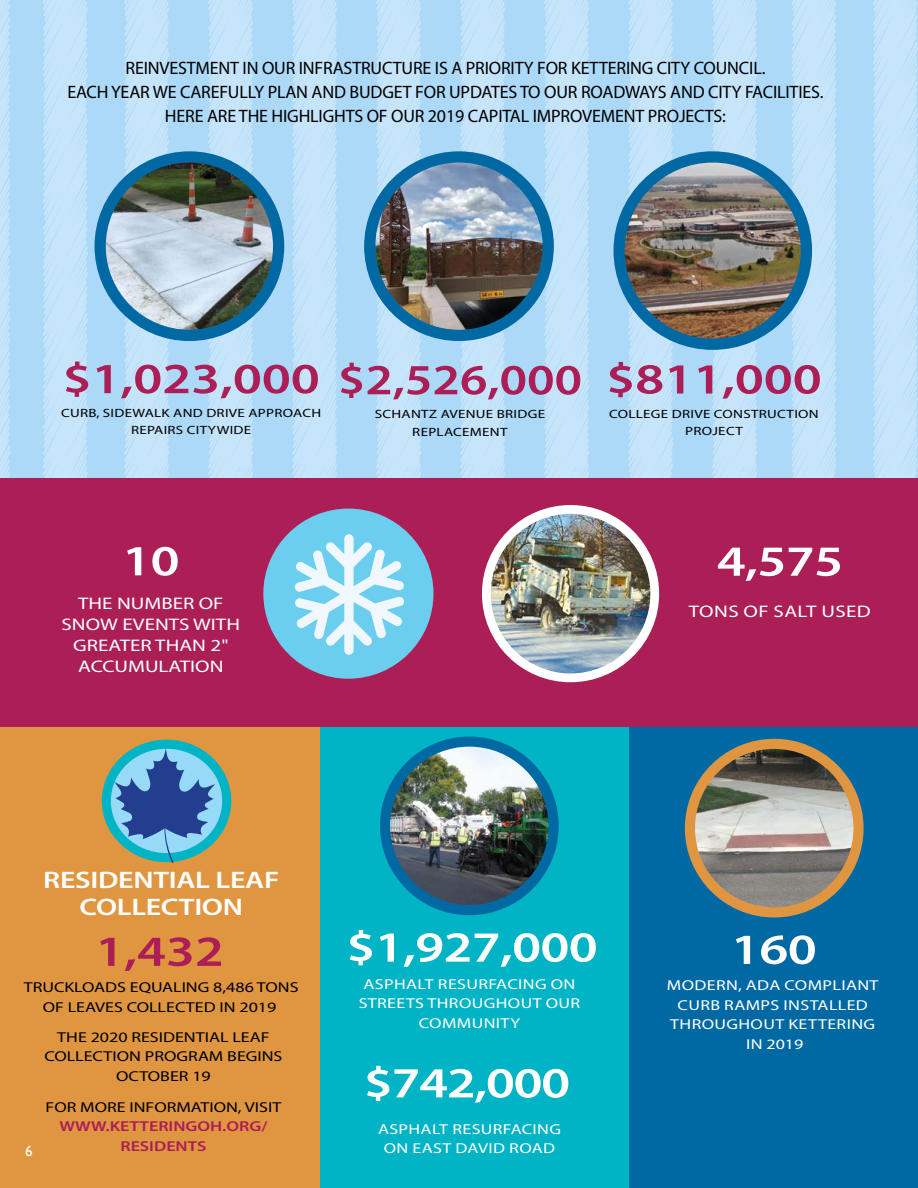
<style>
.page{position:relative;width:918px;height:1188px;background:#fff}
.page>*{position:absolute;margin:0;border:0;box-sizing:border-box;transform-origin:0 0}
.t1{font:600 43.2px "Myriad Pro";color:#ab1e56;scale:1.25 1}
.t2{font:600 43.2px "Myriad Pro";letter-spacing:-.01em;color:#fff;scale:1.25 1}
.t3{font:600 24px/27px "Myriad Pro";letter-spacing:-.01em;color:#fff;text-align:center;scale:1.25 1}
.t4{font:18px/24px "Myriad Pro";letter-spacing:-.01em;color:#000;text-align:center}
.t5{font:16.8px/21px "Myriad Pro";color:#fff;text-align:center;scale:1.25 1}
.t6{font:16.8px "Myriad Pro";letter-spacing:.02em;color:#fff;scale:1.25 1}
.t7{font:15px "Gill Sans";color:#fff}
.t8{font:14.4px/19.5px "Myriad Pro";letter-spacing:.02em;color:#fff;text-align:center;scale:1.25 1}
.t9{font:14.4px/19.5px "Myriad Pro";color:#000;text-align:center;scale:1.25 1}
.t10{font:600 14.4px/19.5px "Myriad Pro";color:#ab1e56;text-align:center;scale:1.25 1}
.t11{font:12px/17.2px "Myriad Pro";letter-spacing:.02em;color:#000;text-align:center;scale:1.25 1}
</style>
<div class="page">
<div style="left:320px;top:726px;width:310px;height:462px;background:#00b3c5"></div>
<div style="left:630px;top:726px;width:288px;height:462px;background:#0069a4"></div>
<div style="left:0;top:0;width:918px;height:483px;background:#acd9f7"></div>
<svg style="left:712px;top:0;width:46px;height:478px"></svg>
<svg style="left:628px;top:0;width:46px;height:478px"></svg>
<svg style="left:544px;top:0;width:45px;height:478px"></svg>
<svg style="left:460px;top:0;width:45px;height:478px"></svg>
<svg style="left:376px;top:0;width:45px;height:478px"></svg>
<svg style="left:292px;top:0;width:45px;height:478px"></svg>
<svg style="left:791px;top:0;width:46px;height:478px"></svg>
<svg style="left:43px;top:0;width:45px;height:478px"></svg>
<svg style="left:0;top:0;width:11px;height:478px"></svg>
<svg style="left:873px;top:0;width:45px;height:478px"></svg>
<div style="left:0;top:724px;width:320px;height:464px;background:#e09641"></div>
<img style="left:374px;top:161px;width:174px;height:174px">
<div style="left:364px;top:151px;width:190px;height:190px;border:11px solid #0069a4;border-radius:50%"></div>
<svg style="left:100px;top:0;width:179px;height:478px"></svg>
<div style="left:95px;top:151px;width:189px;height:190px;border:11px solid #0069a4;border-radius:50%"></div>
<div style="left:0;top:478px;width:918px;height:248px;background:#ab1e56"></div>
<svg style="left:106px;top:744px;width:121px;height:114px"></svg>
<div style="left:102px;top:740px;width:129px;height:122px;border:9px solid #00b3c5;border-radius:50%"></div>
<svg style="left:114px;top:748px;width:101px;height:115px"></svg>
<div style="left:263px;top:509px;width:170px;height:170px;background:#6cceee;border-radius:50%"></div>
<svg style="left:294px;top:534px;width:110px;height:121px"></svg>
<img style="left:486px;top:509px;width:169px;height:169px;border-radius:84px">
<div style="left:482px;top:505px;width:177px;height:177px;border:9px solid #fff;border-radius:50%"></div>
<img style="left:619px;top:157px;width:187px;height:187px;border-radius:94px">
<div style="left:614px;top:151px;width:198px;height:199px;border:11px solid #0069a4;border-radius:50%"></div>
<img style="left:385px;top:747px;width:169px;height:163px">
<div style="left:380px;top:736px;width:179px;height:179px;border:10px solid #0069a4;border-radius:50%"></div>
<img style="left:690px;top:744px;width:169px;height:168px;border-radius:84px">
<div style="left:685px;top:739px;width:179px;height:179px;border:10px solid #e09641;border-radius:50%"></div>
<p class="t4" style="left:67px;top:56px;width:758px">REINVESTMENT IN OUR INFRASTRUCTURE IS A PRIORITY FOR KETTERING CITY COUNCIL.<br>EACH YEAR WE CAREFULLY PLAN AND BUDGET FOR UPDATES TO OUR ROADWAYS AND CITY FACILITIES.<br>HERE ARE THE HIGHLIGHTS OF OUR 2019 CAPITAL IMPROVEMENT PROJECTS:</p>
<h1 class="t1" style="left:63px;top:352px;width:417px">$1,023,000 $2,526,000</h1>
<p class="t11" style="left:61px;top:404px;width:210px">CURB, SIDEWALK AND DRIVE APPROACH<br>REPAIRS CITYWIDE</p>
<p class="t11" style="left:375px;top:405px;width:138px">SCHANTZ AVENUE BRIDGE<br>REPLACEMENT</p>
<h1 class="t1" style="left:606px;top:352px;width:174px">$811,000</h1>
<p class="t11" style="left:609px;top:405px;width:169px">COLLEGE DRIVE CONSTRUCTION<br>PROJECT</p>
<h1 class="t2" style="left:122px;top:533px;width:47px">10</h1>
<h1 class="t2" style="left:717px;top:534px;width:103px">4,575</h1>
<p class="t5" style="left:62px;top:593px;width:144px">THE NUMBER OF<br>SNOW EVENTS WITH<br>GREATER THAN 2"<br>ACCUMULATION</p>
<p class="t6" style="left:689px;top:601px;width:147px">TONS OF SALT USED</p>
<h2 class="t3" style="left:43px;top:866px;width:190px">RESIDENTIAL LEAF<br>COLLECTION</h2>
<h1 class="t1" style="left:95px;top:924px;width:104px">1,432</h1>
<p class="t9" style="left:24px;top:977px;width:221px">TRUCKLOADS EQUALING 8,486 TONS<br>OF LEAVES COLLECTED IN 2019</p>
<p class="t7" style="left:25px;top:1142px;width:9px">6</p>
<p class="t9" style="left:44px;top:1027px;width:192px">THE 2020 RESIDENTIAL LEAF<br>COLLECTION PROGRAM BEGINS<br>OCTOBER 19</p>
<p class="t9" style="left:46px;top:1097px;width:190px">FOR MORE INFORMATION, VISIT</p>
<p class="t10" style="left:59px;top:1116px;width:168px">WWW.KETTERINGOH.ORG/<br>RESIDENTS</p>
<h1 class="t2" style="left:346px;top:920px;width:202px">$1,927,000</h1>
<p class="t8" style="left:359px;top:974px;width:179px">ASPHALT RESURFACING ON<br>STREETS THROUGHOUT OUR<br>COMMUNITY</p>
<h1 class="t2" style="left:364px;top:1055px;width:167px">$742,000</h1>
<p class="t8" style="left:378px;top:1119px;width:148px">ASPHALT RESURFACING<br>ON EAST DAVID ROAD</p>
<h1 class="t2" style="left:731px;top:922px;width:70px">160</h1>
<p class="t8" style="left:667px;top:975px;width:171px">MODERN, ADA COMPLIANT<br>CURB RAMPS INSTALLED<br>THROUGHOUT KETTERING<br>IN 2019</p>
</div>
